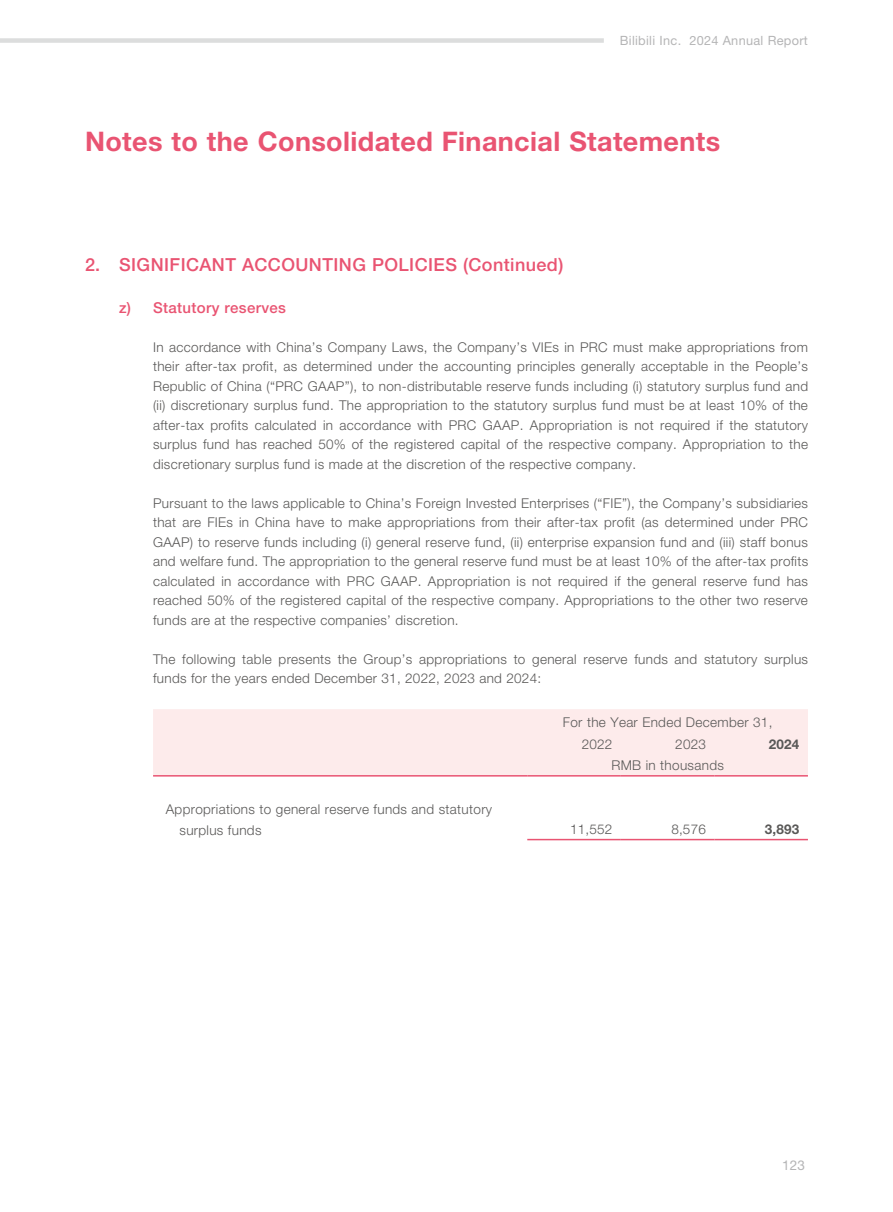
<style>
.page{position:relative;width:893px;height:1212px;background:#fff}
.page>*{position:absolute;margin:0;border:0;box-sizing:border-box;transform-origin:0 0}
.t1{font:700 27px "Helvetica Neue 75";letter-spacing:.015em;color:#e95472}
.t2{font:500 18px "Helvetica Neue 65";letter-spacing:.025em;color:#e95472}
.t3{font:500 15px "Helvetica Neue 65";letter-spacing:.025em;color:#e95472}
.t4{font:300 13.5px/19.5px "Helvetica Neue 45";letter-spacing:.025em;color:#595857}
.t5{font:700 13.5px "Helvetica Neue 75";letter-spacing:.015em;color:#595857}
.t6{font:13.5px "Helvetica Neue 55 Roman";color:#b5b5b6}
.t7{font:12.75px "Helvetica Neue 55 Roman";letter-spacing:.025em;color:#b5b5b6}
</style>
<div class="page">
<div style="left:0;top:38px;width:604px;height:5px;background:#dcdddd"></div>
<div style="left:153px;top:709px;width:655px;height:66px;background:#fdebeb"></div>
<svg style="left:527px;top:776px;width:281px;height:1px"></svg>
<hr style="left:153px;top:775px;width:374px;height:1px;background:#e95472">
<hr style="left:527px;top:775px;width:94px;height:1px;background:#e95472">
<hr style="left:621px;top:775px;width:93px;height:1px;background:#e95472">
<hr style="left:714px;top:775px;width:94px;height:1px;background:#e95472">
<hr style="left:527px;top:839px;width:94px;height:1px;background:#e95472">
<hr style="left:621px;top:839px;width:93px;height:1px;background:#e95472">
<hr style="left:714px;top:839px;width:94px;height:1px;background:#e95472">
<p class="t7" style="left:620px;top:33px;width:190px">Bilibili Inc. 2024 Annual Report</p>
<h1 class="t1" style="left:85px;top:125px;width:637px">Notes to the Consolidated Financial Statements</h1>
<h2 class="t2" style="left:85px;top:254px;width:480px">2. SIGNIFICANT ACCOUNTING POLICIES (Continued)</h2>
<p class="t3" style="left:119px;top:299px;width:168px">z) Statutory reserves</p>
<p class="t4" style="left:153px;top:337px;width:656px;text-align:justify">In accordance with China’s Company Laws, the Company’s VIEs in PRC must make appropriations from their after-tax profit, as determined under the accounting principles generally acceptable in the People’s Republic of China (“PRC GAAP”), to non-distributable reserve funds including (i) statutory surplus fund and (ii) discretionary surplus fund. The appropriation to the statutory surplus fund must be at least 10% of the after-tax profits calculated in accordance with PRC GAAP. Appropriation is not required if the statutory surplus fund has reached 50% of the registered capital of the respective company. Appropriation to the discretionary surplus fund is made at the discretion of the respective company.</p>
<p class="t4" style="left:153px;top:493px;width:657px;text-align:justify">Pursuant to the laws applicable to China’s Foreign Invested Enterprises (“FIE”), the Company’s subsidiaries that are FIEs in China have to make appropriations from their after-tax profit (as determined under PRC GAAP) to reserve funds including (i) general reserve fund, (ii) enterprise expansion fund and (iii) staff bonus and welfare fund. The appropriation to the general reserve fund must be at least 10% of the after-tax profits calculated in accordance with PRC GAAP. Appropriation is not required if the general reserve fund has reached 50% of the registered capital of the respective company. Appropriations to the other two reserve funds are at the respective companies’ discretion.</p>
<p class="t4" style="left:153px;top:649px;width:656px">The following table presents the Group’s appropriations to general reserve funds and statutory surplus funds for the years ended December 31, 2022, 2023 and 2024:</p>
<p class="t4" style="left:582px;top:710px;width:192px;line-height:22.5px;text-indent:-19px">For the Year Ended December 31,<br>2022</p>
<p class="t4" style="left:675px;top:734px;width:32px">2023</p>
<p class="t5" style="left:769px;top:736px;width:32px">2024</p>
<p class="t4" style="left:611px;top:755px;width:114px">RMB in thousands</p>
<p class="t4" style="left:180px;top:798px;width:314px;line-height:21px;text-indent:-14px">Appropriations to general reserve funds and statutory surplus funds</p>
<p class="t4" style="left:570px;top:819px;width:44px">11,552</p>
<p class="t4" style="left:671px;top:819px;width:36px">8,576</p>
<p class="t5" style="left:765px;top:821px;width:36px">3,893</p>
<p class="t6" style="left:782px;top:1157px;width:24px">123</p>
</div>
